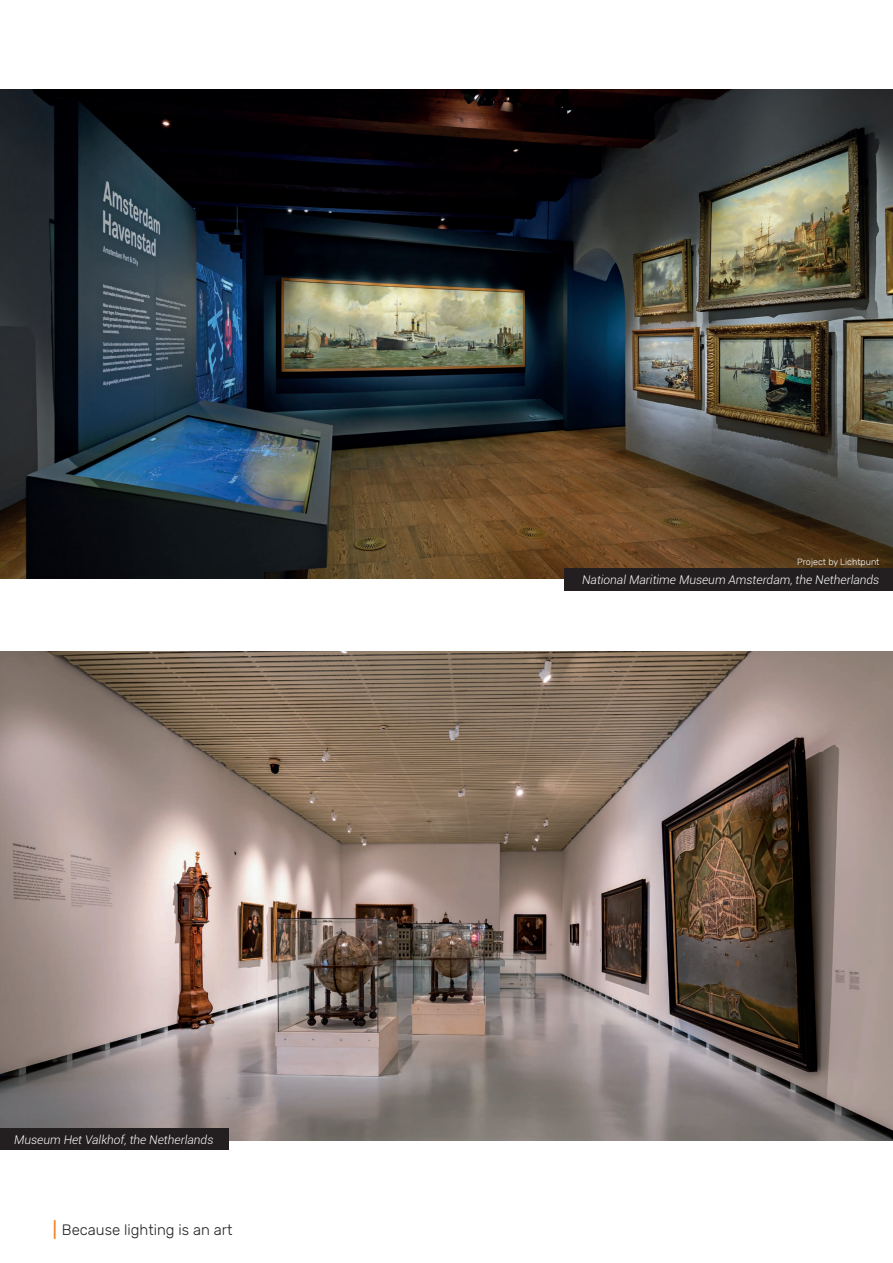
<style>
.page{position:relative;width:893px;height:1263px;background:#fff}
.page>*{position:absolute;margin:0;border:0;box-sizing:border-box;transform-origin:0 0}
.t1{font:300 27px "Rubik";color:#f58220}
.t2{font:300 15px "Rubik";color:#231f20}
.t3{font:italic 300 12px "Roboto";color:#fff}
.t4{font:300 9px "Rubik";color:#fff}
</style>
<div class="page">
<img style="left:0;top:90px;width:893px;height:489px">
<img style="left:0;top:651px;width:893px;height:489px">
<div style="left:565px;top:568px;width:328px;height:22px;background:#231f20"></div>
<div style="left:0;top:1129px;width:228px;height:21px;background:#231f20"></div>
<p class="t3" style="left:14px;top:1131px;width:201px">Museum Het Valkhof, the Netherlands</p>
<p class="t1" style="left:51px;top:1215px;width:8px">I</p>
<p class="t2" style="left:62px;top:1221px;width:172px">Because lighting is an art</p>
<p class="t4" style="left:797px;top:557px;width:84px">Project by Lichtpunt</p>
<p class="t3" style="left:582px;top:571px;width:299px">National Maritime Museum Amsterdam, the Netherlands</p>
</div>
